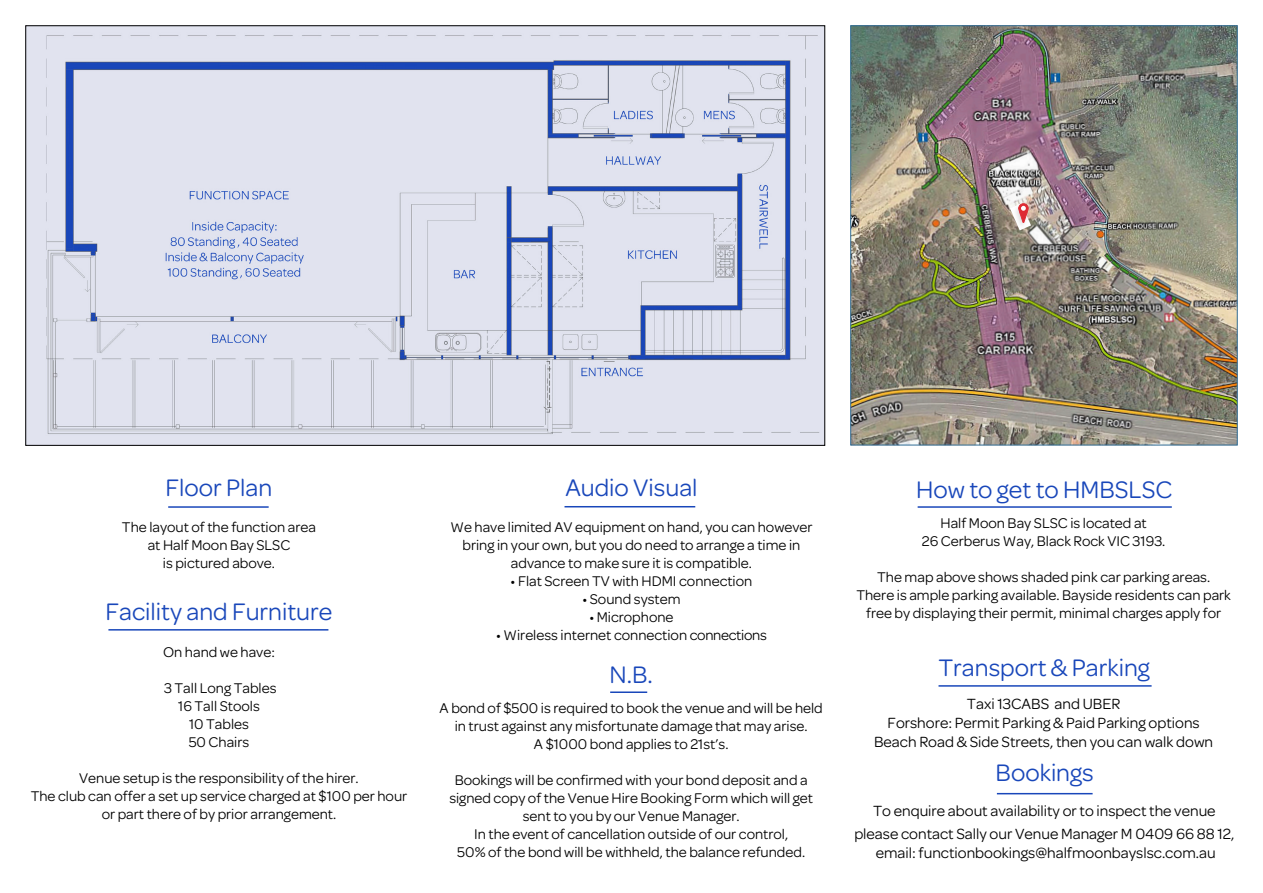
<style>
.page{position:relative;width:1263px;height:893px;background:#fff}
.page>*{position:absolute;margin:0;border:0;box-sizing:border-box;transform-origin:0 0}
.t1{font:25.5px "Omnes";color:#1947ba}
.Paragraph{font:15.75px/18.9px "Omnes";color:#000;text-align:center}
.Paragraph-2{font:15px/18px "Omnes";color:#000;text-align:center}
</style>
<div class="page">
<img style="left:850px;top:25px;width:387px;height:418px">
<hr style="left:918px;top:506px;width:254px;height:2px;background:#1947ba">
<hr style="left:938px;top:685px;width:213px;height:2px;background:#1947ba">
<hr style="left:997px;top:793px;width:95px;height:1px;background:#1947ba">
<hr style="left:108px;top:629px;width:220px;height:2px;background:#1947ba">
<hr style="left:168px;top:506px;width:101px;height:2px;background:#1947ba">
<hr style="left:564px;top:506px;width:131px;height:1px;background:#1947ba">
<hr style="left:610px;top:691px;width:37px;height:2px;background:#1947ba">
<img style="left:28px;top:28px;width:795px;height:416px">
<div style="left:1012px;top:203px;width:19px;height:28px;background:#000;opacity:.13"></div>
<svg style="left:1010px;top:203px;width:21px;height:27px"></svg>
<p class="t1" style="left:166px;top:473px;width:108px">Floor Plan</p>
<p class="t1" style="left:565px;top:474px;width:134px">Audio Visual</p>
<p class="t1" style="left:916px;top:475px;width:258px">How to get to HMBSLSC</p>
<p class="Paragraph-2" style="left:122px;top:518px;width:196px">The layout of the function area</p>
<p class="Paragraph-2" style="left:148px;top:536px;width:144px">at Half Moon Bay SLSC</p>
<p class="Paragraph-2" style="left:163px;top:554px;width:114px">is pictured above.</p>
<p class="t1" style="left:106px;top:598px;width:228px">Facility and Furniture</p>
<p class="Paragraph-2" style="left:450px;top:518px;width:364px">We have limited AV equipment on hand, you can however bring in your own, but you do need to arrange a time in advance to make sure it is compatible.</p>
<p class="Paragraph-2" style="left:511px;top:572px;width:243px">• Flat Screen TV with HDMI connection</p>
<p class="Paragraph-2" style="left:582px;top:590px;width:100px">• Sound system</p>
<p class="Paragraph-2" style="left:589px;top:608px;width:86px">• Microphone</p>
<p class="Paragraph-2" style="left:496px;top:626px;width:272px">• Wireless internet connection connections</p>
<p class="Paragraph-2" style="left:922px;top:514px;width:245px">Half Moon Bay SLSC is located at<br>26 Cerberus Way, Black Rock VIC 3193.</p>
<p class="Paragraph-2" style="left:856px;top:568px;width:376px">The map above shows shaded pink car parking areas.<br>There is ample parking available. Bayside residents can park free by displaying their permit, minimal charges apply for</p>
<p class="Paragraph-2" style="left:163px;top:643px;width:113px">On hand we have:</p>
<p class="Paragraph-2" style="left:164px;top:679px;width:114px">3 Tall Long Tables</p>
<p class="Paragraph-2" style="left:178px;top:697px;width:83px">16 Tall Stools</p>
<p class="Paragraph-2" style="left:189px;top:715px;width:61px">10 Tables</p>
<p class="Paragraph-2" style="left:189px;top:733px;width:62px">50 Chairs</p>
<p class="Paragraph-2" style="left:79px;top:769px;width:281px">Venue setup is the responsibility of the hirer.</p>
<p class="Paragraph-2" style="left:31px;top:787px;width:378px">The club can offer a set up service charged at $100 per hour</p>
<p class="Paragraph-2" style="left:102px;top:805px;width:236px">or part there of by prior arrangement.</p>
<p class="t1" style="left:610px;top:661px;width:45px">N.B.</p>
<p class="t1" style="left:938px;top:653px;width:213px">Transport &amp; Parking</p>
<p class="Paragraph-2" style="left:440px;top:699px;width:385px">A bond of $500 is required to book the venue and will be held in trust against any misfortunate damage that may arise.</p>
<p class="Paragraph-2" style="left:534px;top:735px;width:196px">A $1000 bond applies to 21st’s.</p>
<p class="Paragraph-2" style="left:455px;top:771px;width:355px">Bookings will be confirmed with your bond deposit and a</p>
<p class="Paragraph-2" style="left:449px;top:789px;width:365px">signed copy of the Venue Hire Booking Form which will get sent to you by our Venue Manager.</p>
<p class="Paragraph-2" style="left:457px;top:825px;width:349px">In the event of cancellation outside of our control,<br>50% of the bond will be withheld, the balance refunded.</p>
<p class="Paragraph" style="left:874px;top:694px;width:341px">Taxi 13CABS and UBER<br>Forshore: Permit Parking &amp; Paid Parking options<br>Beach Road &amp; Side Streets, then you can walk down</p>
<p class="t1" style="left:996px;top:759px;width:100px">Bookings</p>
<p class="Paragraph" style="left:873px;top:802px;width:344px">To enquire about availability or to inspect the venue</p>
<p class="Paragraph" style="left:854px;top:824px;width:381px">please contact Sally our Venue Manager M 0409 66 88 12,</p>
<p class="Paragraph" style="left:876px;top:843px;width:341px">email: functionbookings@halfmoonbayslsc.com.au</p>
</div>
